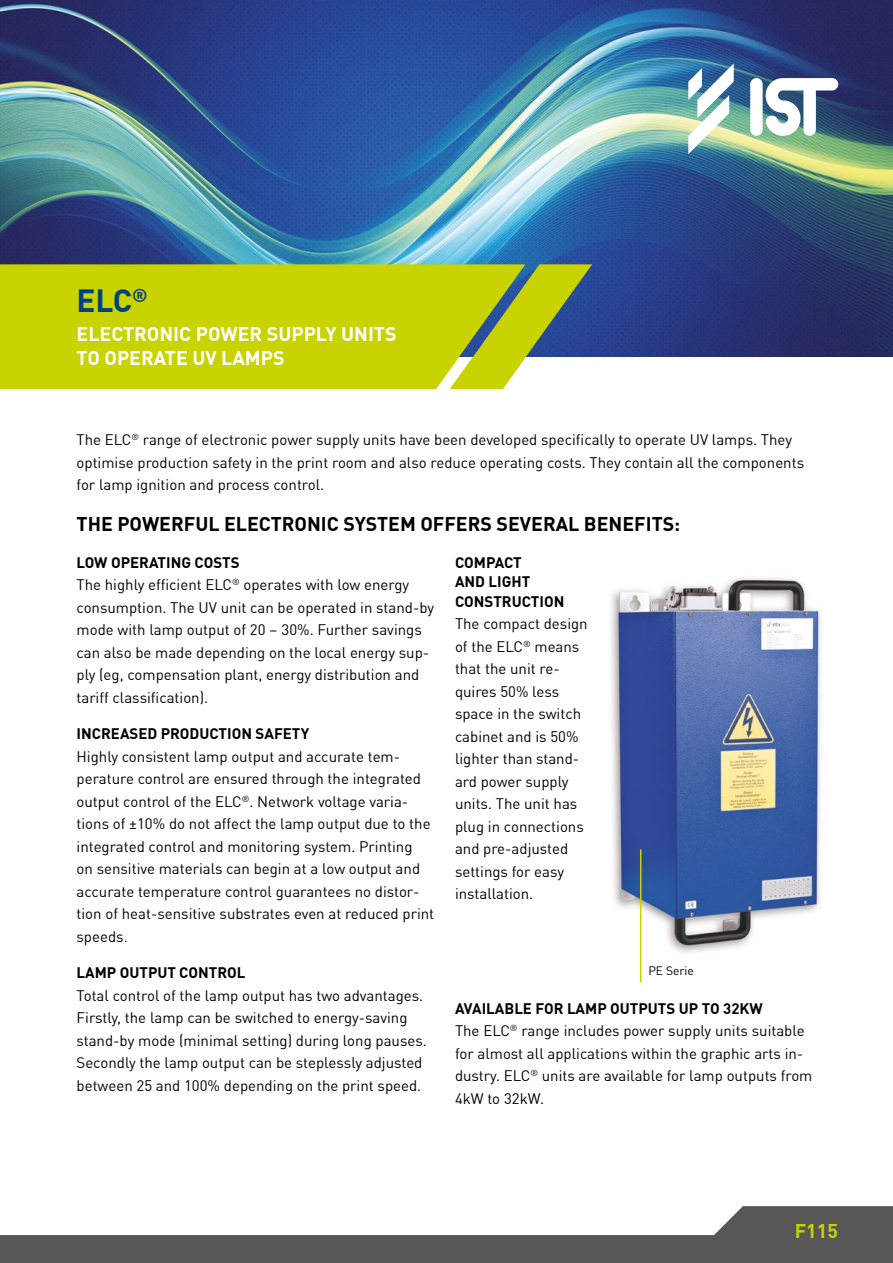
<style>
.page{position:relative;width:893px;height:1263px;background:#fff}
.page>*{position:absolute;margin:0;border:0;box-sizing:border-box;transform-origin:0 0}
.Headline{font:700 31.5px "DIN Offc Pro";color:#004086}
.Subline{font:700 19.5px/24px "DIN Offc Pro";color:#fff}
.Fließtext{font:700 19.5px "DIN Offc Pro";color:#000}
.t1{font:700 19.5px "DIN Offc Pro";color:#c8d300}
.Fließtext-2{font:15px/22.5px "DIN Offc Pro";color:#000}
.Fließtextüberschrift{font:700 15px/19.5px "DIN Offc Pro";color:#000}
.Bildunterschrift{font:12px "DIN Offc Pro";color:#000}
</style>
<div class="page">
<svg style="left:0;top:1206px;width:893px;height:57px;fill:#575756"></svg>
<img style="left:0;top:0;width:893px;height:357px">
<img style="left:688px;top:63px;width:46px;height:91px">
<svg style="left:750px;top:78px;width:88px;height:58px"></svg>
<svg style="left:525px;top:264px;width:67px;height:94px;background:#758c50"></svg>
<div style="left:0;top:264px;width:525px;height:125px;background:#c8d300"></div>
<img style="left:611px;top:577px;width:210px;height:385px">
<hr style="left:640px;top:849px;width:1px;height:133px;background:#c8d300">
<p class="Headline" style="left:77px;top:276px;width:73px">ELC<sup>®</sup></p>
<p class="Subline" style="left:77px;top:320px;width:321px">ELECTRONIC POWER SUPPLY UNITS<br>TO OPERATE UV LAMPS</p>
<h2 class="Subline" style="left:77px;top:320px;width:285px">SUBLINE MIT PRODUKTNUTZEN<br>ZWEIZEILIG</h2>
<p class="Fließtext-2" style="left:77px;top:428px;width:729px">The ELC<sup>®</sup> range of electronic power supply units have been developed specifically to operate UV lamps. They optimise production safety in the print room and also reduce operating costs. They contain all the components for lamp ignition and process control.</p>
<p class="Fließtext" style="left:77px;top:509px;width:605px">THE POWERFUL ELECTRONIC SYSTEM OFFERS SEVERAL BENEFITS:</p>
<p class="Fließtextüberschrift" style="left:77px;top:552px;width:165px">LOW OPERATING COSTS</p>
<p class="Fließtext-2" style="left:77px;top:573px;width:359px">The highly efficient ELC<sup>®</sup> operates with low energy consumption. The UV unit can be operated in stand-by mode with lamp output of 20 – 30%. Further savings can also be made depending on the local energy sup&shy;ply (eg, compensation plant, energy distribution and tariff classification).</p>
<p class="Fließtextüberschrift" style="left:77px;top:723px;width:234px">INCREASED PRODUCTION SAFETY</p>
<p class="Fließtext-2" style="left:77px;top:744px;width:359px">Highly consistent lamp output and accurate tem&shy;perature control are ensured through the integrated output control of the ELC<sup>®</sup>. Network voltage varia&shy;tions of ±10% do not affect the lamp output due to the integrated control and monitoring system. Printing<br>on sensitive materials can begin at a low output and accurate temperature control guarantees no distor&shy;tion of heat-sensitive substrates even at reduced print speeds.</p>
<p class="Fließtextüberschrift" style="left:77px;top:962px;width:170px">LAMP OUTPUT CONTROL</p>
<p class="Fließtext-2" style="left:77px;top:983px;width:352px">Total control of the lamp output has two advantages.<br>Firstly, the lamp can be switched to energy-saving stand-by mode (minimal setting) during long pauses.<br>Secondly the lamp output can be steplessly adjusted between 25 and 100% depending on the print speed.</p>
<p class="Fließtextüberschrift" style="left:455px;top:552px;width:111px">COMPACT<br>AND LIGHT<br>CONSTRUCTION</p>
<p class="Fließtext-2" style="left:455px;top:612px;width:134px">The compact design of the ELC<sup>®</sup> means that the unit re&shy;quires 50% less space in the switch cabinet and is 50% lighter than stand&shy;ard power supply units. The unit has plug in connections and pre-adjusted settings for easy installation.</p>
<p class="Bildunterschrift" style="left:648px;top:962px;width:47px">PE Serie</p>
<p class="Fließtextüberschrift" style="left:455px;top:998px;width:309px">AVAILABLE FOR LAMP OUTPUTS UP TO 32KW</p>
<p class="Fließtext-2" style="left:455px;top:1019px;width:359px">The ELC<sup>®</sup> range includes power supply units suitable for almost all applications within the graphic arts in&shy;dustry. ELC<sup>®</sup> units are available for lamp outputs from 4kW to 32kW.</p>
<h2 class="t1" style="left:795px;top:1215px;width:45px">F115</h2>
</div>
